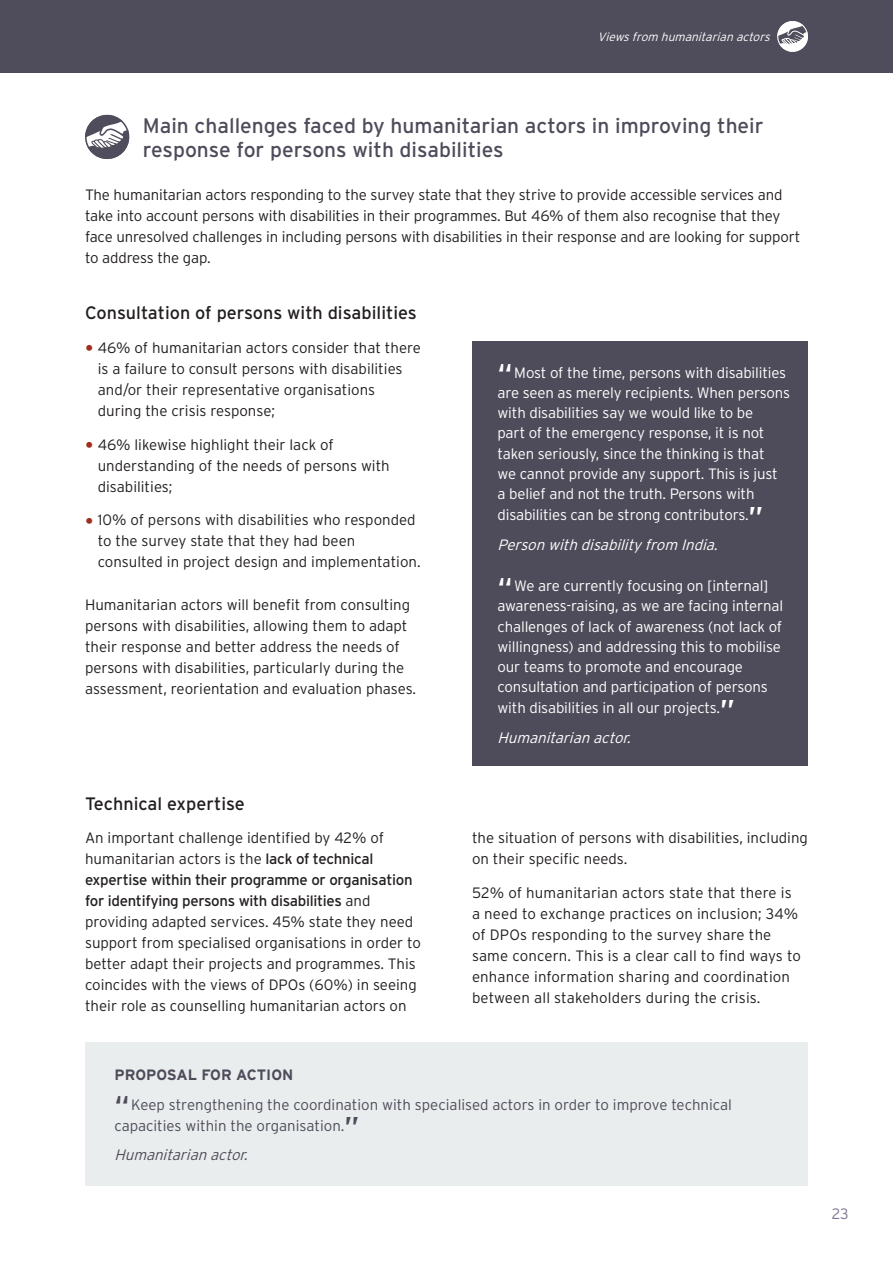
<style>
.page{position:relative;width:893px;height:1263px;background:#fff}
.page>*{position:absolute;margin:0;border:0;box-sizing:border-box;transform-origin:0 0}
.titre_view_from{font:21px/24px "Interstate";color:#4e4c5a}
.titre_paragraphe{font:18px "Interstate";color:#231f20}
.text_courant{font:300 15px/21px "Interstate";color:#231f20}
.citation{font:300 15px/20.4px "Interstate";letter-spacing:-.01em;color:#fff}
.text_proposal_action{font:300 15px/21px "Interstate";color:#4e4c5a}
.citation-2{font:italic 300 15px "Interstate";color:#fff}
.text_proposal_action-2{font:italic 300 15px "Interstate";color:#4e4c5a}
.text_proposal_action-3{font:700 15px "Interstate";color:#4e4c5a}
.t1{font:300 15px "Interstate";color:#817594}
.roulette_droite{font:italic 300 12px "Interstate";color:#fff}
.s1{font-weight:400;font-size:19.5px;color:#a12f20}
.s2{font-weight:400;font-size:30px}
.s3{font-weight:400}
</style>
<div class="page">
<div style="left:472px;top:341px;width:336px;height:424px;background:#4e4c5a"></div>
<svg style="left:85px;top:114px;width:45px;height:45px"></svg>
<div style="left:0;top:0;width:893px;height:73px;background:#4f4c5b"></div>
<svg style="left:777px;top:21px;width:31px;height:31px"></svg>
<div style="left:85px;top:1043px;width:723px;height:143px;background:#eaeded"></div>
<p class="roulette_droite" style="left:598px;top:30px;width:177px">Viewsfrom humanitarianactors</p>
<p class="titre_view_from" style="left:143px;top:114px;width:622px">Main challenges faced by humanitarian actors in improving their response for persons with disabilities</p>
<p class="text_courant" style="left:85px;top:184px;width:717px">The humanitarian actors responding to the survey state that they strive to provide accessible services and take into account persons with disabilities in their programmes. But 46% of them also recognise that they face unresolved challenges in including persons with disabilities in their response and are looking for support to address the gap.</p>
<p class="titre_paragraphe" style="left:85px;top:302px;width:333px">Consultation of persons with disabilities</p>
<p class="text_courant" style="left:98px;top:337px;width:325px;text-indent:-13px"><span class="s1">•</span> 46% of humanitarian actors consider that there is a failure to consult persons with disabilities and/or their representative organisations during the crisis response;</p>
<p class="text_courant" style="left:98px;top:434px;width:293px;text-indent:-13px"><span class="s1">•</span> 46% likewise highlight their lack of understanding of the needs of persons with disabilities;</p>
<p class="text_courant" style="left:98px;top:509px;width:324px;text-indent:-13px"><span class="s1">•</span> 10% of persons with disabilities who responded to the survey state that they had been consulted in project design and implementation.</p>
<p class="text_courant" style="left:85px;top:594px;width:333px">Humanitarian actors will benefit from consulting persons with disabilities, allowing them to adapt their response and better address the needs of persons with disabilities, particularly during the assessment, reorientation and evaluation phases.</p>
<p class="titre_paragraphe" style="left:85px;top:793px;width:161px">Technical expertise</p>
<p class="citation" style="left:497px;top:362px;width:294px"><span class="s2">“</span>Most of the time, persons with disabilities are seen as merely recipients. When persons with disabilities say we would like to be<br>part of the emergency response, it is not taken seriously, since the thinking is that<br>we cannot provide any support. This is just<br>a belief and not the truth. Persons with disabilities can be strong contributors.<span class="s2">”</span></p>
<p class="citation-2" style="left:497px;top:535px;width:226px">Personwithdisabilityfrom India.</p>
<p class="citation" style="left:497px;top:575px;width:287px"><span class="s2">“</span>We are currently focusing on [internal] awareness-raising, as we are facing internal challenges of lack of awareness (not lack of willingness) and addressing this to mobilise our teams to promote and encourage consultation and participation of persons with disabilities in all our projects.<span class="s2">”</span></p>
<p class="citation-2" style="left:497px;top:728px;width:139px">Humanitarianactor.</p>
<p class="text_courant" style="left:85px;top:827px;width:337px">An important challenge identified by 42% of humanitarian actors is the <span class="s3">lack of technical expertise within their programme or organisation for identifying persons with disabilities</span> and providing adapted services. 45% state they need support from specialised organisations in order to better adapt their projects and programmes. This coincides with the views of DPOs (60%) in seeing their role as counselling humanitarian actors on</p>
<p class="text_courant" style="left:472px;top:827px;width:337px">the situation of persons with disabilities, including on their specific needs.</p>
<p class="text_courant" style="left:472px;top:882px;width:330px">52% of humanitarian actors state that there is a need to exchange practices on inclusion; 34% of DPOs responding to the survey share the same concern. This is a clear call to find ways to enhance information sharing and coordination between all stakeholders during the crisis.</p>
<p class="text_proposal_action-3" style="left:115px;top:1066px;width:180px">PROPOSAL FOR ACTION</p>
<p class="text_proposal_action" style="left:115px;top:1094px;width:619px"><span class="s2">“</span>Keep strengthening the coordination with specialised actors in order to improve technical capacities within the organisation.<span class="s2">”</span></p>
<p class="text_proposal_action-2" style="left:115px;top:1146px;width:139px">Humanitarianactor.</p>
<p class="t1" style="left:832px;top:1204px;width:18px">23</p>
</div>
